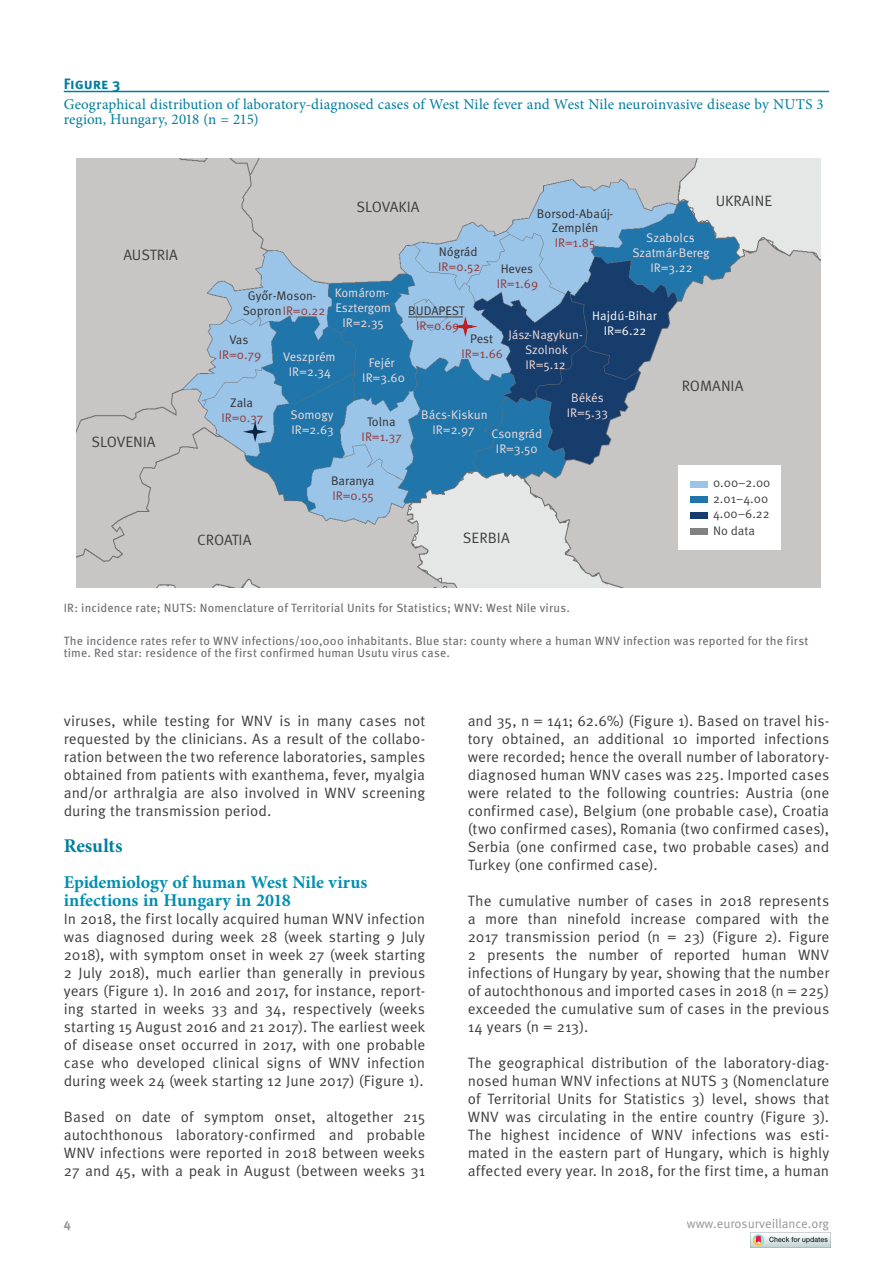
<style>
.page{position:relative;width:893px;height:1263px;background:#fff}
.page>*{position:absolute;margin:0;border:0;box-sizing:border-box;transform-origin:0 0}
.t1{font:700 19.5px "Minion Pro";letter-spacing:-.005em;color:#007d9f}
.t2{font:700 18px/18px "Minion Pro";letter-spacing:-.005em;color:#008fb0}
.t3{font:15px/18px "Meta Pro";letter-spacing:.005em;color:#3e3e3f;text-align:justify}
.t4{font:15px/15px "Minion Pro";letter-spacing:.005em;color:#007d9f}
.t5{font:700 15px "Meta Pro";letter-spacing:-.005em;color:#007d9f}
.t6{font:12.75px "Meta Pro";color:#939598}
.t7{font:700 12.75px "Meta Pro";color:#939598}
.t8{font:12.45px/15px "Meta Pro";color:#f3dcdb;text-align:center}
.t9{font:12.45px/15px "Meta Pro";color:#312f30;text-align:center}
.t10{font:12.45px "Meta Pro";color:#953736}
.t11{font:12.45px/15.5px "Meta Pro";color:#3e3e3f}
.t12{font:12.45px/15px "Meta Pro";color:#fff;text-align:center}
.t13{font:12px/12px "Meta Pro";letter-spacing:.015em;color:#6c6d70}
.s1{color:#953736}
</style>
<div class="page">
<hr style="left:64px;top:91px;width:765px;height:1px;background:#007d9f">
<img style="left:77px;top:159px;width:743px;height:429px">
<svg style="left:408px;top:312px;width:75px;height:29px;background:#98b8d9"></svg>
<svg style="left:246px;top:417px;width:27px;height:30px"></svg>
<div style="left:679px;top:466px;width:102px;height:84px;background:#fff"></div>
<div style="left:691px;top:481px;width:17px;height:6px;background:#9ac4e8"></div>
<div style="left:691px;top:497px;width:17px;height:6px;background:#2076aa"></div>
<div style="left:691px;top:512px;width:17px;height:7px;background:#163d6c"></div>
<div style="left:691px;top:528px;width:17px;height:6px;background:#808180"></div>
<img style="left:750px;top:1232px;width:80px;height:16px">
<p class="t5" style="left:64px;top:74px;width:58px">Figure 3</p>
<p class="t4" style="left:64px;top:97px;width:761px">Geographical distribution of laboratory-diagnosed cases of West Nile fever and West Nile neuroinvasive disease by NUTS 3 region, Hungary, 2018 (n = 215)</p>
<p class="t3" style="left:123px;top:246px;width:56px">AUSTRIA</p>
<p class="t3" style="left:92px;top:433px;width:66px">SLOVENIA</p>
<p class="t3" style="left:716px;top:192px;width:58px">UKRAINE</p>
<p class="t3" style="left:357px;top:198px;width:65px">SLOVAKIA</p>
<p class="t9" style="left:537px;top:206px;width:78px">Borsod-Abaúj-<br>Zemplén</p>
<p class="t10" style="left:555px;top:235px;width:42px">IR=1.85</p>
<p class="t8" style="left:632px;top:231px;width:79px">Szabolcs-<br>Szatmár-Bereg<br>IR=3.22</p>
<p class="t9" style="left:439px;top:244px;width:40px">Nógrád</p>
<p class="t10" style="left:438px;top:258px;width:44px">IR=0.52</p>
<p class="t9" style="left:408px;top:304px;width:58px">BUDAPEST</p>
<p class="t10" style="left:416px;top:318px;width:45px">IR=0.69</p>
<p class="t9" style="left:470px;top:332px;width:24px">Pest</p>
<p class="t10" style="left:462px;top:346px;width:43px">IR=1.66</p>
<p class="t9" style="left:501px;top:262px;width:34px">Heves</p>
<p class="t10" style="left:497px;top:276px;width:43px">IR=1.69</p>
<p class="t8" style="left:335px;top:285px;width:58px">Komárom-<br>Esztergom<br>IR=2.35</p>
<p class="t9" style="left:243px;top:289px;width:84px">Győr-Moson-<br>Sopron <span class="s1">IR=0.22</span></p>
<p class="t9" style="left:229px;top:333px;width:21px">Vas</p>
<p class="t10" style="left:219px;top:347px;width:44px">IR=0.79</p>
<p class="t9" style="left:230px;top:396px;width:24px">Zala</p>
<p class="t10" style="left:221px;top:410px;width:43px">IR=0.37</p>
<p class="t12" style="left:592px;top:308px;width:66px">Hajdú-Bihar<br>IR=6.22</p>
<p class="t8" style="left:508px;top:328px;width:76px">Jász-Nagykun-<br>Szolnok<br>IR=5.12</p>
<p class="t8" style="left:567px;top:390px;width:43px">Békés<br>IR=5.33</p>
<p class="t8" style="left:283px;top:349px;width:54px">Veszprém<br>IR=2.34</p>
<p class="t8" style="left:290px;top:408px;width:45px;text-align:left">Somogy<br>IR=2.63</p>
<p class="t8" style="left:362px;top:355px;width:44px">Fejér<br>IR=3.60</p>
<p class="t9" style="left:367px;top:415px;width:30px">Tolna</p>
<p class="t10" style="left:362px;top:429px;width:42px">IR=1.37</p>
<p class="t9" style="left:331px;top:473px;width:45px">Baranya</p>
<p class="t10" style="left:332px;top:487px;width:43px">IR=0.55</p>
<p class="t3" style="left:682px;top:377px;width:63px">ROMANIA</p>
<p class="t8" style="left:421px;top:408px;width:68px">Bács-Kiskun<br>IR=2.97</p>
<p class="t8" style="left:491px;top:426px;width:52px">Csongrád<br>IR=3.50</p>
<p class="t11" style="left:713px;top:476px;width:59px">0.00–2.00<br>2.01–4.00<br>4.00–6.22</p>
<p class="t11" style="left:713px;top:523px;width:44px">No data</p>
<p class="t3" style="left:463px;top:529px;width:48px">SERBIA</p>
<p class="t3" style="left:197px;top:531px;width:56px">CROATIA</p>
<p class="t13" style="left:64px;top:602px;width:508px">IR: incidence rate; NUTS: Nomenclature of Territorial Units for Statistics; WNV: West Nile virus.</p>
<p class="t13" style="left:64px;top:635px;width:746px">The incidence rates refer to WNV infections/100,000 inhabitants. Blue star: county where a human WNV infection was reported for the first time. Red star: residence of the first confirmed human Usutu virus case.</p>
<p class="t3" style="left:64px;top:712px;width:363px">viruses, while testing for WNV is in many cases not requested by the clinicians. As a result of the collabo&shy;ration between the two reference laboratories, samples obtained from patients with exanthema, fever, myalgia and/or arthralgia are also involved in WNV screening during the transmission period.</p>
<h1 class="t1" style="left:64px;top:832px;width:60px">Results</h1>
<p class="t2" style="left:64px;top:873px;width:305px">Epidemiology of human West Nile virus infections in Hungary in 2018</p>
<p class="t3" style="left:64px;top:910px;width:363px">In 2018, the first locally acquired human WNV infection was diagnosed during week 28 (week starting 9 July 2018), with symptom onset in week 27 (week starting 2 July 2018), much earlier than generally in previous years (Figure 1). In 2016 and 2017, for instance, report&shy;ing started in weeks 33 and 34, respectively (weeks starting 15 August 2016 and 21 2017). The earliest week of disease onset occurred in 2017, with one probable case who developed clinical signs of WNV infection during week 24 (week starting 12 June 2017) (Figure 1).</p>
<p class="t3" style="left:64px;top:1108px;width:363px">Based on date of symptom onset, altogether 215 autochthonous laboratory-confirmed and probable WNV infections were reported in 2018 between weeks 27 and 45, with a peak in August (between weeks 31</p>
<p class="t3" style="left:468px;top:712px;width:363px">and 35, n = 141; 62.6%) (Figure 1). Based on travel his&shy;tory obtained, an additional 10 imported infections were recorded; hence the overall number of laboratory&shy;diagnosed human WNV cases was 225. Imported cases were related to the following countries: Austria (one confirmed case), Belgium (one probable case), Croatia (two confirmed cases), Romania (two confirmed cases), Serbia (one confirmed case, two probable cases) and Turkey (one confirmed case).</p>
<p class="t3" style="left:468px;top:892px;width:363px">The cumulative number of cases in 2018 represents a more than ninefold increase compared with the 2017 transmission period (n = 23) (Figure 2). Figure 2 presents the number of reported human WNV infections of Hungary by year, showing that the number of autochthonous and imported cases in 2018 (n = 225) exceeded the cumulative sum of cases in the previous 14 years (n = 213).</p>
<p class="t3" style="left:468px;top:1054px;width:363px">The geographical distribution of the laboratory-diag&shy;nosed human WNV infections at NUTS 3 (Nomenclature of Territorial Units for Statistics 3) level, shows that WNV was circulating in the entire country (Figure 3).<br>The highest incidence of WNV infections was esti&shy;mated in the eastern part of Hungary, which is highly affected every year. In 2018, for the first time, a human</p>
<p class="t7" style="left:64px;top:1215px;width:8px">4</p>
<p class="t6" style="left:687px;top:1215px;width:144px">www.eurosurveillance.org</p>
</div>
